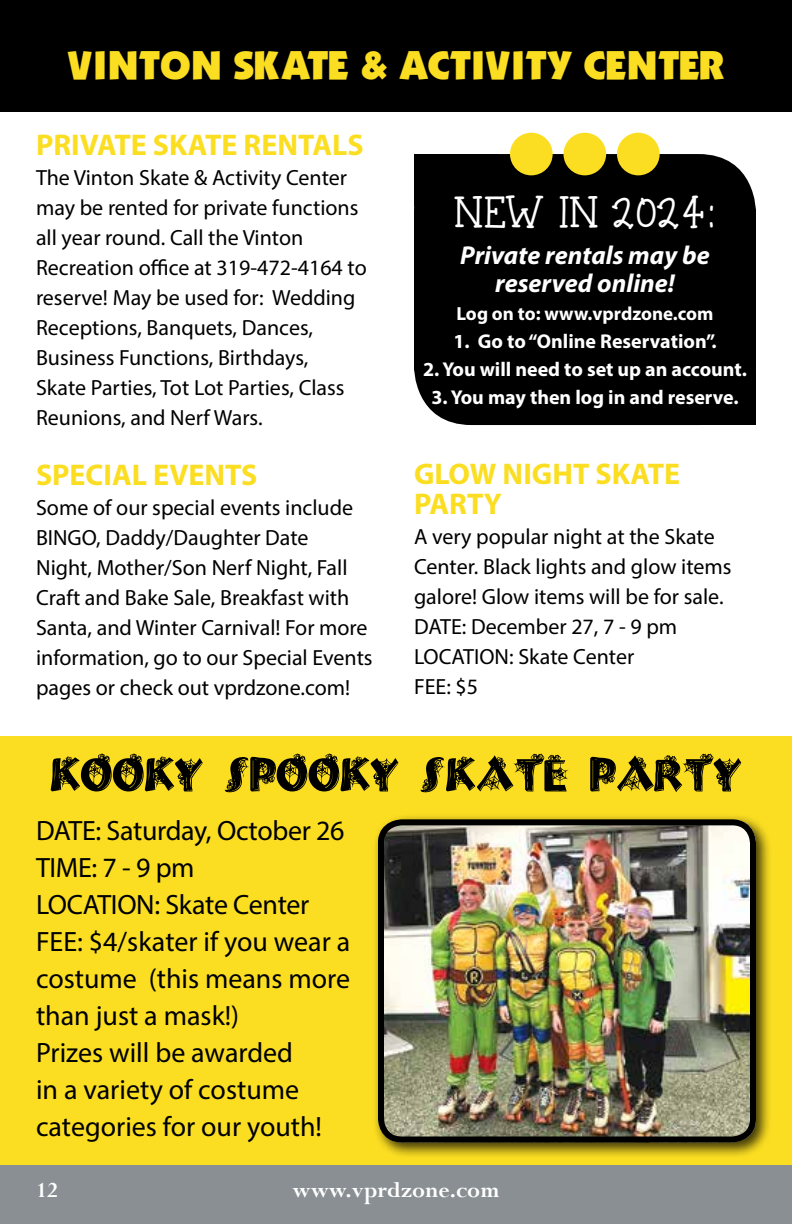
<style>
.page{position:relative;width:792px;height:1224px;background:#fff}
.page>*{position:absolute;margin:0;border:0;box-sizing:border-box;transform-origin:0 0}
.t1{font:44px "Hello Asparagus";color:#fff}
.t2{font:38px "Anakeim Display S Si";color:#fbde22}
.t3{font:700 30px/30px "Myriad Pro";color:#fbde22}
.t4{font:28px/37px "Myriad Pro";color:#000}
.t5{font:italic 700 26px/28px "Myriad Pro";color:#fff;text-align:center}
.t6{font:700 24px "Perpetua";color:#fff}
.t7{font:22px/30px "Myriad Pro";color:#000}
.t8{font:700 20px "Myriad Pro";color:#fff}
.t9{font:700 19px "Myriad Pro";color:#fff}
</style>
<div class="page">
<div style="left:0;top:736px;width:792px;height:442px;background:#fbde22"></div>
<svg style="left:51px;top:754px;width:690px;height:38px"></svg>
<div style="left:0;top:1166px;width:792px;height:58px;background:#898f92"></div>
<div style="left:0;top:0;width:792px;height:112px;background:#000"></div>
<div style="left:372px;top:813px;width:400px;height:345px;background:#000;opacity:.75"></div>
<img style="left:378px;top:821px;width:378px;height:321px">
<div style="left:378px;top:819px;width:378px;height:323px;border:6px solid #000;border-radius:21px"></div>
<div style="left:672px;top:371px;width:84px;height:54px;background:#000"></div>
<div style="left:414px;top:154px;width:342px;height:271px;background:#000;border-radius:58px"></div>
<div style="left:414px;top:154px;width:84px;height:52px;background:#000"></div>
<div style="left:510px;top:133px;width:43px;height:42px;background:#fbde22;border-radius:50%"></div>
<div style="left:563px;top:133px;width:43px;height:42px;background:#fbde22;border-radius:50%"></div>
<div style="left:617px;top:133px;width:43px;height:42px;background:#fbde22;border-radius:50%"></div>
<h2 class="t2" style="left:67px;top:46px;width:659px">VINTON SKATE &amp; ACTIVITY CENTER</h2>
<h3 class="t3" style="left:36px;top:129px;width:329px">PRIVATE SKATE RENTALS</h3>
<p class="t7" style="left:36px;top:162px;width:332px">The Vinton Skate &amp; Activity Center may be rented for private functions all year round. Call the Vinton Recreation office at 319-472-4164 to reserve! May be used for: Wedding Receptions, Banquets, Dances, Business Functions, Birthdays,<br>Skate Parties, Tot Lot Parties, Class Reunions, and Nerf Wars.</p>
<h3 class="t3" style="left:36px;top:459px;width:223px">SPECIAL EVENTS</h3>
<p class="t7" style="left:36px;top:492px;width:338px">Some of our special events include BINGO, Daddy/Daughter Date<br>Night, Mother/Son Nerf Night, Fall Craft and Bake Sale, Breakfast with Santa, and Winter Carnival! For more information, go to our Special Events pages or check out vprdzone.com!</p>
<h1 class="t1" style="left:455px;top:188px;width:261px">NEW IN 2024:</h1>
<p class="t5" style="left:460px;top:240px;width:251px">Private rentals may be reserved online!</p>
<p class="t9" style="left:456px;top:301px;width:259px">Log on to: www.vprdzone.com</p>
<p class="t8" style="left:453px;top:328px;width:265px">1. Go to “Online Reservation”.</p>
<p class="t8" style="left:423px;top:356px;width:325px">2. You will need to set up an account.</p>
<p class="t8" style="left:431px;top:384px;width:309px">3. You may then log in and reserve.</p>
<h3 class="t3" style="left:414px;top:458px;width:268px">GLOW NIGHT SKATE<br>PARTY</h3>
<p class="t7" style="left:414px;top:522px;width:319px">A very popular night at the Skate<br>Center. Black lights and glow items galore! Glow items will be for sale.<br>DATE: December 27, 7 - 9 pm<br>LOCATION: Skate Center<br>FEE: $5</p>
<p class="t4" style="left:36px;top:812px;width:316px">DATE: Saturday, October 26<br>TIME: 7 - 9 pm<br>LOCATION: Skate Center<br>FEE: $4/skater if you wear a costume (this means more than just a mask!)<br>Prizes will be awarded<br>in a variety of costume categories for our youth!</p>
<p class="t6" style="left:292px;top:1175px;width:209px">www.vprdzone.com</p>
<p class="t6" style="left:36px;top:1175px;width:23px">12</p>
</div>
